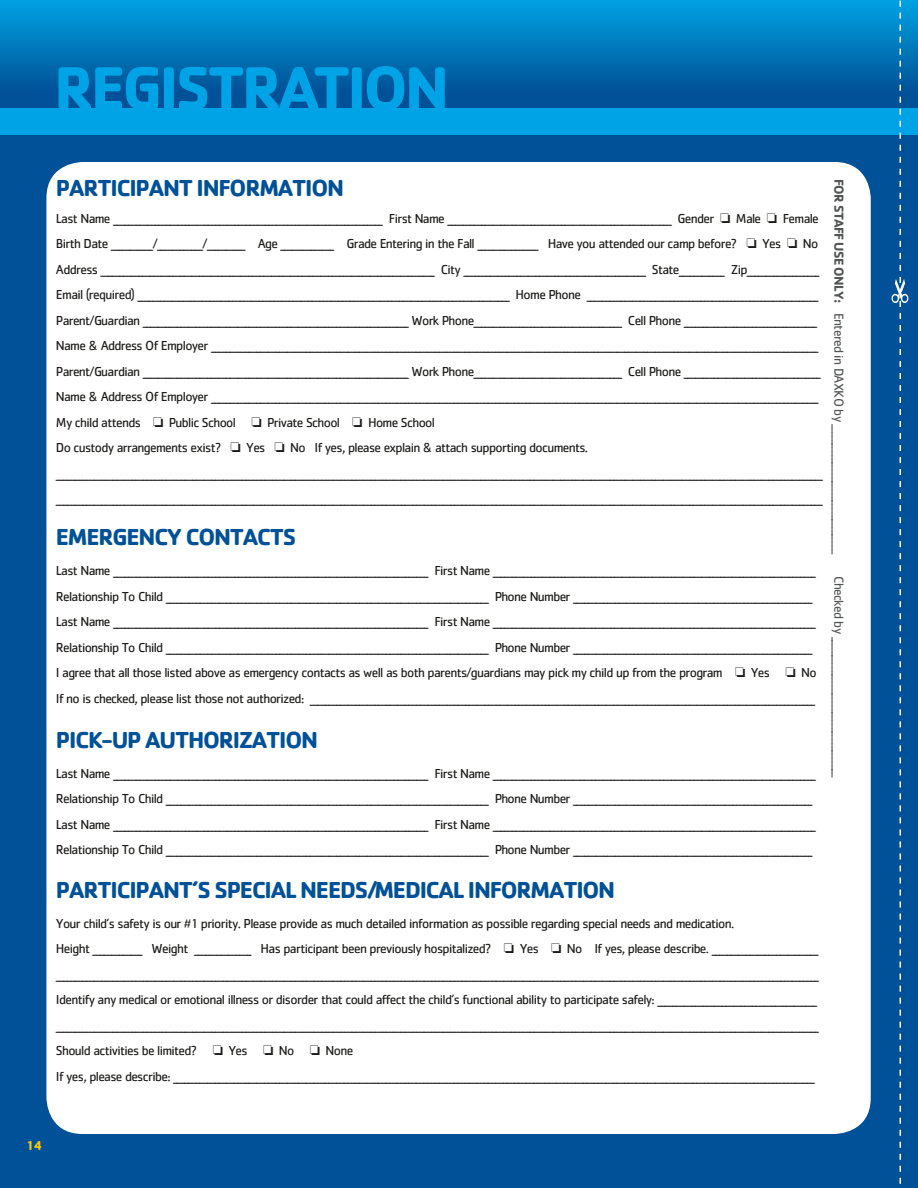
<style>
.page{position:relative;width:918px;height:1188px;background:#005197}
.page>*{position:absolute;margin:0;border:0;box-sizing:border-box;transform-origin:0 0}
.t1{font:700 63px "Cachet Std";letter-spacing:-.05em;color:#00a3e6}
.t2{font:700 24px "Cachet Std";letter-spacing:-.05em;color:#005197}
.t3{font:13.5px/25.5px "Cachet Std";letter-spacing:-.05em;color:#1c1c1a}
.t4{font:13.5px "Cachet Std";letter-spacing:-.05em;color:#545555}
.t5{font:700 13.5px "Cachet Std";color:#fdc900}
.s1{font-weight:700}
</style>
<div class="page">
<div style="left:0;top:0;width:918px;height:108px;background:linear-gradient(to bottom,#00a1e1,#00488e)"></div>
<div style="left:0;top:108px;width:918px;height:27px;background:#00a3e6"></div>
<div style="left:46px;top:162px;width:825px;height:972px;background:#fff;border-radius:36px"></div>
<svg style="left:891px;top:0;width:18px;height:1184px"></svg>
<h1 class="t1" style="left:54px;top:47px;width:186px">REGISTRATI</h1>
<h1 class="t1" style="left:363px;top:47px;width:78px">ON</h1>
<h2 class="t2" style="left:56px;top:172px;width:286px">PARTICIPANT IN FORMATI ON</h2>
<p class="t3" style="left:56px;top:205px;width:768px">Last Name _______________________________________________________________________ First Name ___________________________________________________________ Gender □ Male □ Female Birth Date ___________/____________/__________ Age ______________ Grade Entering in the Fall ________________ Have you attended our camp before? □ Yes □ No Address ________________________________________________________________________________________ City ________________________________________________ State____________ Zip___________________ Email (required) __________________________________________________________________________________________________ Home Phone _____________________________________________________________ Parent/Guardian ______________________________________________________________________ Work Phone_______________________________________ Cell Phone ___________________________________ Name &amp; Address Of Employer ________________________________________________________________________________________________________________________________________________________________ Parent/Guardian ______________________________________________________________________ Work Phone_______________________________________ Cell Phone ____________________________________ Name &amp; Address Of Employer ________________________________________________________________________________________________________________________________________________________________ My child attends □ Public School □ Private School □ Home School<br>Do custody arrangements exist? □ Yes □ No If yes, please explain &amp; attach supporting documents. __________________________________________________________________________________________________________________________________________________________________________________________________________ __________________________________________________________________________________________________________________________________________________________________________________________________________</p>
<h2 class="t2" style="left:56px;top:522px;width:239px">EMERGENCY CONTACTS</h2>
<p class="t3" style="left:56px;top:558px;width:762px">Last Name ___________________________________________________________________________________ First Name _____________________________________________________________________________________ Relationship To Child _____________________________________________________________________________________ Phone Number _______________________________________________________________ Last Name ___________________________________________________________________________________ First Name _____________________________________________________________________________________ Relationship To Child _____________________________________________________________________________________ Phone Number _______________________________________________________________ I agree that all those listed above as emergency contacts as well as both parents/guardians may pick my child up from the program □ Yes □ No If no is checked, please list those not authorized: _____________________________________________________________________________________________________________________________________</p>
<h2 class="t2" style="left:56px;top:724px;width:264px">PICK-UP AUTHORIZATION</h2>
<p class="t3" style="left:56px;top:760px;width:762px">Last Name ___________________________________________________________________________________ First Name _____________________________________________________________________________________ Relationship To Child _____________________________________________________________________________________ Phone Number _______________________________________________________________ Last Name ___________________________________________________________________________________ First Name _____________________________________________________________________________________ Relationship To Child _____________________________________________________________________________________ Phone Number _______________________________________________________________</p>
<h2 class="t2" style="left:56px;top:874px;width:259px">PARTICIPANT’S SPECIAL NEEDS</h2>
<h2 class="t2" style="left:367px;top:874px;width:250px">/MEDICAL INFORMATION</h2>
<p class="t3" style="left:56px;top:910px;width:765px">Your child’s safety is our #1 priority. Please provide as much detailed information as possible regarding special needs and medication.<br>Height _____________ Weight _______________ Has participant been previously hospitalized? □ Yes □ No If yes, please describe. ____________________________ _________________________________________________________________________________________________________________________________________________________________________________________________________ Identify any medical or emotional illness or disorder that could affect the child’s functional ability to participate safely: __________________________________________ _________________________________________________________________________________________________________________________________________________________________________________________________________ Should activities be limited? □ Yes □ No □ None<br>If yes, please describe: _________________________________________________________________________________________________________________________________________________________________________</p>
<p class="t4" style="left:847px;top:179px;width:376px;rotate:90deg"><span class="s1">FOR STAFF USE ONLY:</span> Entered in DAXKO by __________________________________</p>
<p class="t4" style="left:847px;top:576px;width:203px;rotate:90deg">Checked by _____________________________________</p>
<p class="t5" style="left:26px;top:1137px;width:18px">14</p>
</div>
